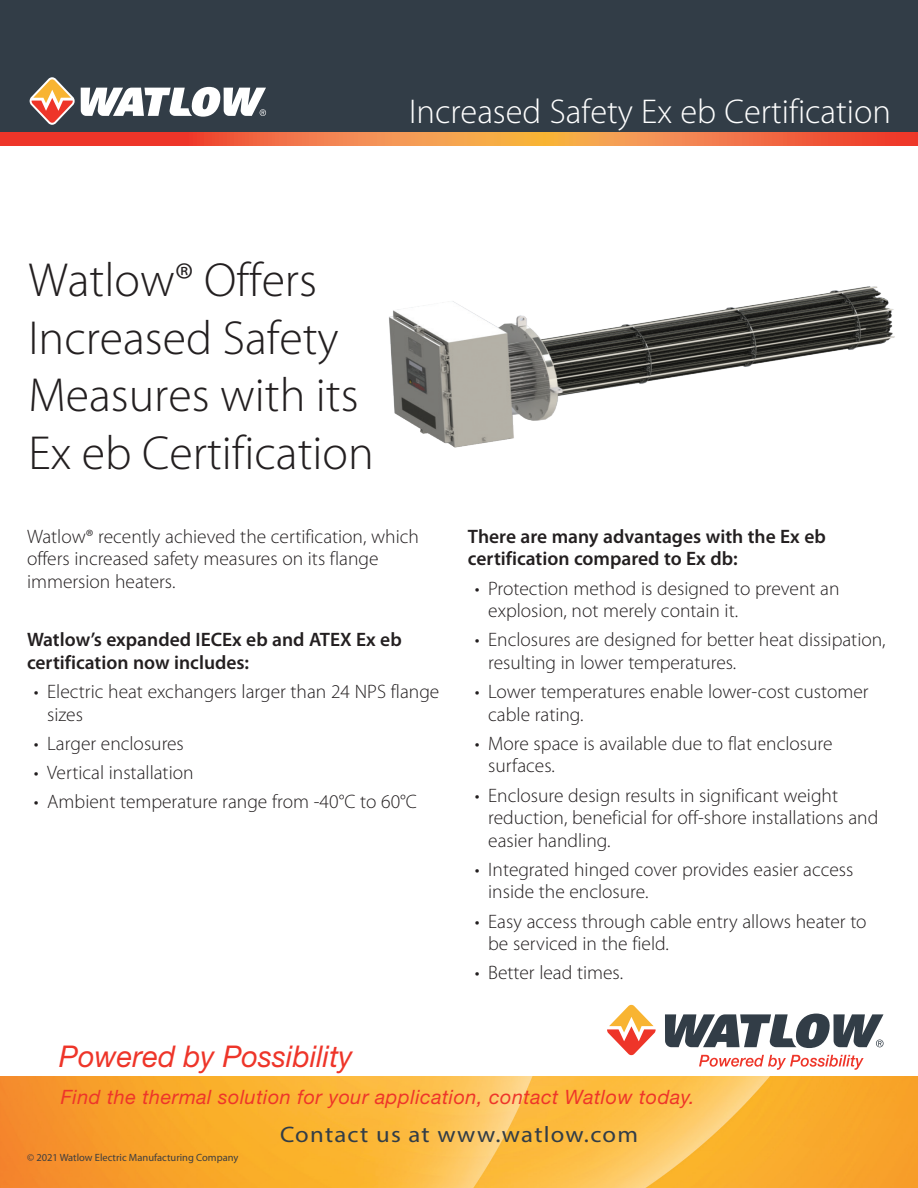
<style>
.page{position:relative;width:918px;height:1188px;background:#fff}
.page>*{position:absolute;margin:0;border:0;box-sizing:border-box;transform-origin:0 0}
.t1{font:300 48px/57.6px "Myriad Pro";color:#231f20}
.t2{font:300 34.5px "Myriad Pro";color:#fff}
.t3{font:italic 30px "Helvetica Neue LT Std";color:#ee3529}
.t4{font:22.5px "Myriad Pro";letter-spacing:.05em;color:#323d47;scale:1.1 1}
.t5{font:italic 19.8px "Helvetica Neue LT Std";letter-spacing:.025em;color:#ee3529}
.t6{font:300 19.5px/22.5px "Myriad Pro";color:#231f20}
.t7{font:600 19.5px/22.5px "Myriad Pro";color:#231f20}
.t8{font:10.5px "Myriad Pro";color:#3e3e3f}
</style>
<div class="page">
<div style="left:0;top:0;width:918px;height:132px;background:#323d47"></div>
<svg style="left:665px;top:1014px;width:219px;height:34px"></svg>
<svg style="left:607px;top:1004px;width:49px;height:52px"></svg>
<svg style="left:699px;top:1055px;width:165px;height:15px"></svg>
<svg style="left:81px;top:87px;width:185px;height:30px"></svg>
<svg style="left:30px;top:77px;width:45px;height:48px"></svg>
<svg style="left:0;top:132px;width:918px;height:14px;background:#f16f3f"></svg>
<img style="left:389px;top:286px;width:506px;height:162px">
<img style="left:0;top:1077px;width:918px;height:111px">
<h2 class="t2" style="left:409px;top:93px;width:483px">Increased Safety Ex eb Certification</h2>
<h1 class="t1" style="left:28px;top:252px;width:347px">Watlow® Offers<br>Increased Safety<br>Measures with its<br>Ex eb Certification</h1>
<p class="t6" style="left:27px;top:525px;width:393px">Watlow® recently achieved the certification, which offers increased safety measures on its flange immersion heaters.</p>
<p class="t7" style="left:27px;top:628px;width:376px">Watlow’s expanded IECEx eb and ATEX Ex eb certification now includes:</p>
<p class="t6" style="left:47px;top:681px;width:394px;text-indent:-13px">• Electric heat exchangers larger than 24 NPS flange sizes</p>
<p class="t6" style="left:34px;top:732px;width:152px">• Larger enclosures</p>
<p class="t6" style="left:34px;top:762px;width:161px">• Vertical installation</p>
<p class="t6" style="left:34px;top:791px;width:385px">• Ambient temperature range from -40°C to 60°C</p>
<h3 class="t3" style="left:59px;top:1039px;width:295px">Powered by Possibility</h3>
<p class="t7" style="left:468px;top:525px;width:359px">There are many advantages with the Ex eb certification compared to Ex db:</p>
<p class="t6" style="left:488px;top:577px;width:353px;text-indent:-13px">• Protection method is designed to prevent an explosion, not merely contain it.</p>
<p class="t6" style="left:488px;top:629px;width:399px;text-indent:-13px">• Enclosures are designed for better heat dissipation, resulting in lower temperatures.</p>
<p class="t6" style="left:488px;top:681px;width:382px;text-indent:-13px">• Lower temperatures enable lower-cost customer cable rating.</p>
<p class="t6" style="left:488px;top:732px;width:346px;text-indent:-13px">• More space is available due to flat enclosure surfaces.</p>
<p class="t6" style="left:488px;top:784px;width:392px;text-indent:-13px">• Enclosure design results in significant weight reduction, beneficial for off-shore installations and easier handling.</p>
<p class="t6" style="left:488px;top:858px;width:367px;text-indent:-13px">• Integrated hinged cover provides easier access inside the enclosure.</p>
<p class="t6" style="left:488px;top:910px;width:380px;text-indent:-13px">• Easy access through cable entry allows heater to be serviced in the field.</p>
<p class="t6" style="left:475px;top:962px;width:150px">• Better lead times.</p>
<p class="t5" style="left:61px;top:1085px;width:635px">Find the thermal solution for your application, contact Watlow today.</p>
<p class="t8" style="left:27px;top:1151px;width:213px">© 2021 Watlow Electric Manufacturing Company</p>
<p class="t4" style="left:280px;top:1120px;width:327px">Contact us at www.watlow.com</p>
</div>
